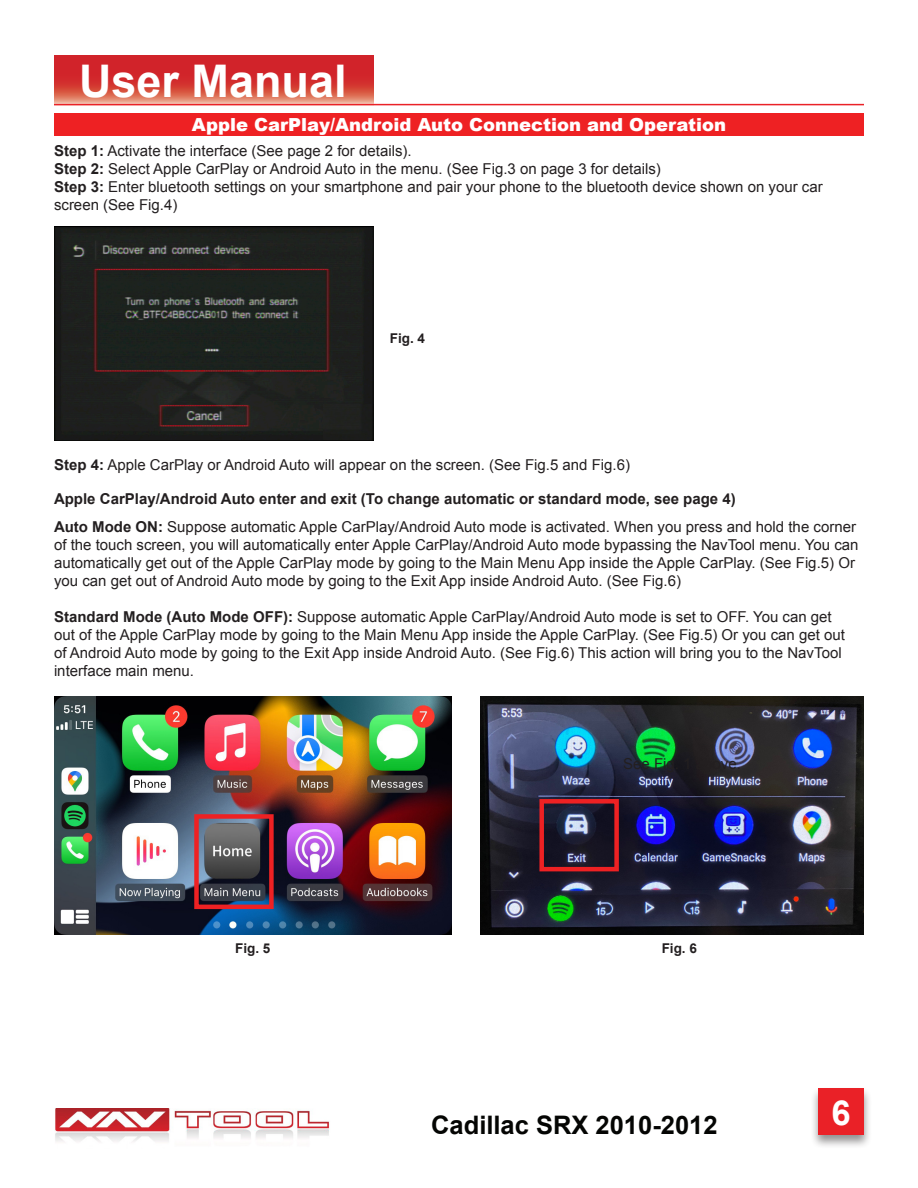
<style>
.page{position:relative;width:918px;height:1188px;background:#fff}
.page>*{position:absolute;margin:0;border:0;box-sizing:border-box;transform-origin:0 0}
.t1{font:700 45px "Arial";color:#fff}
.t2{font:700 36px "Arial";color:#fff}
.t3{font:700 34.5px "Arial";color:#fff}
.t4{font:700 25.5px "Arial";color:#040503}
.t5{font:900 18px "Arial";color:#fff}
.Paragraph_Style_1{font:15px/18px "Arial";color:#231f20}
.Paragraph_Style_1-2{font:700 15px "Arial";color:#231f20}
.t6{font:700 13.5px "Arial";color:#231f20}
.s1{font-weight:700}
</style>
<div class="page">
<img style="left:55px;top:1108px;width:275px;height:34px">
<div style="left:810px;top:1087px;width:62px;height:62px;background:#231f20;opacity:.5"></div>
<div style="left:818px;top:1088px;width:46px;height:46px;background:#ea2127"></div>
<img style="left:481px;top:696px;width:383px;height:239px">
<img style="left:54px;top:696px;width:398px;height:239px">
<div style="left:194px;top:814px;width:80px;height:95px;border:4px solid #ee2123"></div>
<div style="left:539px;top:799px;width:80px;height:72px;border:4px solid #ee2123"></div>
<div style="left:818px;top:1089px;width:46px;height:46px;background:#ea2127"></div>
<img style="left:54px;top:227px;width:320px;height:214px">
<div style="left:324px;top:404px;width:50px;height:37px;background:#1e201d"></div>
<div style="left:54px;top:114px;width:810px;height:22px;background:#ee2123"></div>
<svg style="left:54px;top:55px;width:320px;height:49px;background:#d6413d"></svg>
<hr style="left:54px;top:104px;width:810px;height:1px;background:#ea2127">
<p class="t1" style="left:79px;top:51px;width:269px">User Manual</p>
<p class="t5" style="left:192px;top:112px;width:536px">Apple CarPlay/Android Auto Connection and Operation</p>
<p class="Paragraph_Style_1" style="left:54px;top:142px;width:359px"><span class="s1">Step 1:</span> Activate the interface (See page 2 for details).</p>
<p class="Paragraph_Style_1" style="left:54px;top:160px;width:608px"><span class="s1">Step 2:</span> Select Apple CarPlay or Android Auto in the menu. (See Fig.3 on page 3 for details)</p>
<p class="Paragraph_Style_1" style="left:54px;top:178px;width:770px"><span class="s1">Step 3:</span> Enter bluetooth settings on your smartphone and pair your phone to the bluetooth device shown on your car screen (See Fig.4)</p>
<p class="t6" style="left:390px;top:330px;width:37px">Fig. 4</p>
<p class="Paragraph_Style_1" style="left:54px;top:456px;width:578px"><span class="s1">Step 4:</span> Apple CarPlay or Android Auto will appear on the screen. (See Fig.5 and Fig.6)</p>
<p class="Paragraph_Style_1-2" style="left:54px;top:488px;width:683px">Apple CarPlay/Android Auto enter and exit (To change automatic or standard mode, see page 4)</p>
<p class="Paragraph_Style_1" style="left:54px;top:517px;width:806px"><span class="s1">Auto Mode ON:</span> Suppose automatic Apple CarPlay/Android Auto mode is activated. When you press and hold the corner of the touch screen, you will automatically enter Apple CarPlay/Android Auto mode bypassing the NavTool menu. You can automatically get out of the Apple CarPlay mode by going to the Main Menu App inside the Apple CarPlay. (See Fig.5) Or you can get out of Android Auto mode by going to the Exit App inside Android Auto. (See Fig.6)</p>
<p class="Paragraph_Style_1" style="left:54px;top:607px;width:793px"><span class="s1">Standard Mode (Auto Mode OFF):</span> Suppose automatic Apple CarPlay/Android Auto mode is set to OFF. You can get out of the Apple CarPlay mode by going to the Main Menu App inside the Apple CarPlay. (See Fig.5) Or you can get out of Android Auto mode by going to the Exit App inside Android Auto. (See Fig.6) This action will bring you to the NavTool interface main menu.</p>
<p class="Paragraph_Style_1" style="left:623px;top:755px;width:119px">See Fig. 1 above.</p>
<p class="t6" style="left:235px;top:939px;width:37px">Fig. 5</p>
<p class="t6" style="left:662px;top:939px;width:37px">Fig. 6</p>
<h3 class="t4" style="left:431px;top:1108px;width:288px">Cadillac SRX 2010-2012</h3>
<h2 class="t2" style="left:821px;top:1088px;width:42px">49</h2>
<p class="t3" style="left:832px;top:1090px;width:21px">6</p>
</div>
